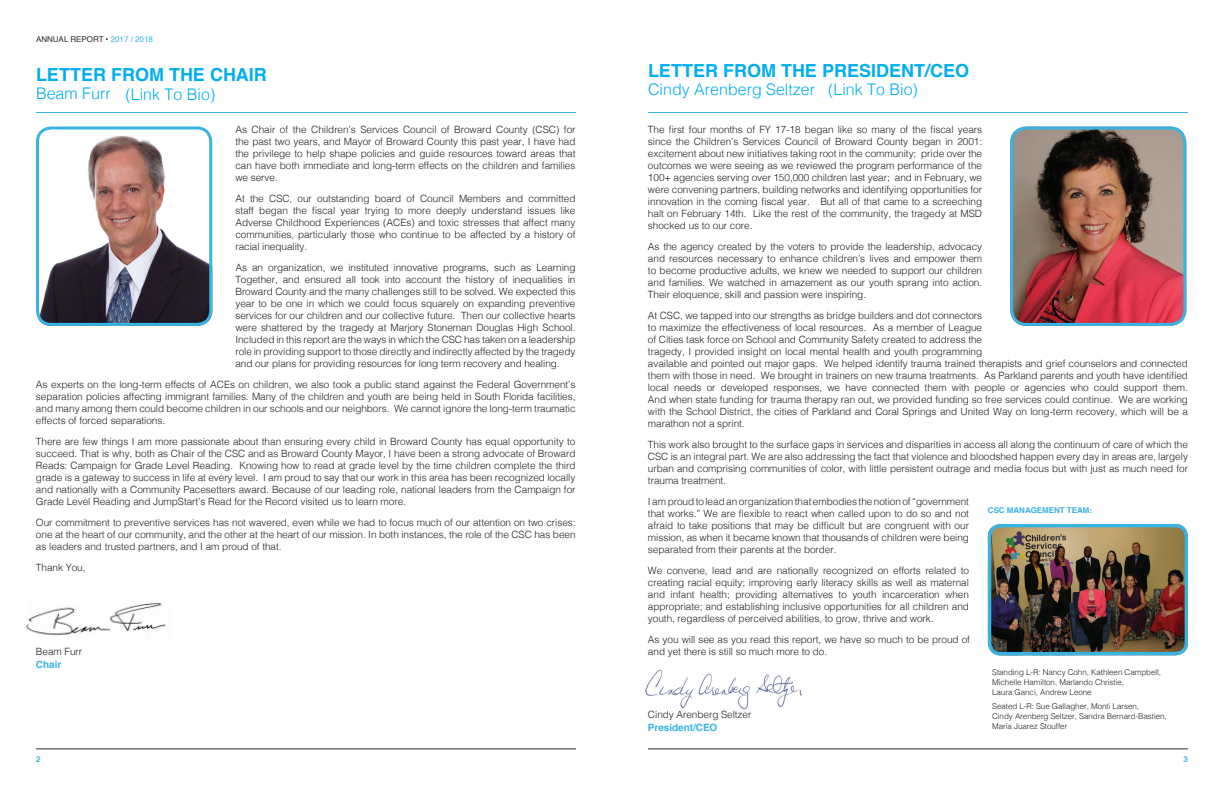
<style>
.page{position:relative;width:1224px;height:792px;background:#fff}
.page>*{position:absolute;margin:0;border:0;box-sizing:border-box;transform-origin:0 0}
.t1{font:700 18px "Helvetica";color:#00aeef}
.t2{font:300 16px "Helvetica";color:#00aeef}
.t3{font:300 10px/12px "Helvetica";letter-spacing:-.005em;color:#231f20;text-align:justify}
.t4{font:700 10px "Helvetica";letter-spacing:-.005em;color:#38b3e4}
.t5{font:300 8px/10px "Helvetica";letter-spacing:-.005em;color:#231f20}
.t6{font:8px "Helvetica";color:#2d2824}
.t7{font:700 8px "Helvetica";letter-spacing:-.005em;color:#38b3e4}
.s1{color:#38b3e4}
</style>
<div class="page">
<hr style="left:36px;top:749px;width:540px;height:1px;background:#2d2824">
<hr style="left:648px;top:749px;width:540px;height:1px;background:#2d2824">
<img style="left:645px;top:669px;width:157px;height:41px">
<img style="left:26px;top:602px;width:140px;height:35px">
<img style="left:39px;top:130px;width:173px;height:195px">
<div style="left:36px;top:126px;width:176px;height:200px;border:3px solid #38b3e4;border-radius:14px"></div>
<hr style="left:36px;top:112px;width:540px;height:1px;background:#38b3e4">
<hr style="left:648px;top:112px;width:540px;height:1px;background:#38b3e4">
<img style="left:1014px;top:130px;width:172px;height:194px">
<div style="left:1010px;top:126px;width:176px;height:200px;border:3px solid #38b3e4;border-radius:15px"></div>
<img style="left:988px;top:524px;width:200px;height:131px">
<div style="left:988px;top:524px;width:200px;height:131px;border:3px solid #38b3e4;border-radius:11px"></div>
<p class="t6" style="left:36px;top:33px;width:118px">ANNUAL REPORT • <span class="s1">2017 / 2018</span></p>
<h1 class="t1" style="left:648px;top:56px;width:323px">LETTER FROM THE PRESIDENT/CEO</h1>
<h2 class="t2" style="left:648px;top:75px;width:169px">Cindy Arenberg Seltzer</h2>
<h1 class="t1" style="left:36px;top:60px;width:232px">LETTER FROM THE CHAIR</h1>
<h2 class="t2" style="left:36px;top:80px;width:76px">Beam Furr</h2>
<h2 class="t2" style="left:126px;top:81px;width:91px">(Link To Bio)</h2>
<h2 class="t2" style="left:828px;top:75px;width:91px">(Link To Bio)</h2>
<p class="t3" style="left:235px;top:123px;width:342px">As Chair of the Children’s Services Council of Broward County (CSC) for the past two years, and Mayor of Broward County this past year, I have had the privilege to help shape policies and guide resources toward areas that can have both immediate and long-term effects on the children and families we serve.</p>
<p class="t3" style="left:235px;top:192px;width:342px">At the CSC, our outstanding board of Council Members and committed staff began the fiscal year trying to more deeply understand issues like Adverse Childhood Experiences (ACEs) and toxic stresses that affect many communities, particularly those who continue to be affected by a history of racial inequality.</p>
<p class="t3" style="left:235px;top:261px;width:342px">As an organization, we instituted innovative programs, such as Learning Together, and ensured all took into account the history of inequalities in Broward County and the many challenges still to be solved. We expected this year to be one in which we could focus squarely on expanding preventive services for our children and our collective future. Then our collective hearts were shattered by the tragedy at Marjory Stoneman Douglas High School.<br>Included in this report are the ways in which the CSC has taken on a leadership role in providing support to those directly and indirectly affected by the tragedy and our plans for providing resources for long term recovery and healing.</p>
<p class="t3" style="left:36px;top:378px;width:541px">As experts on the long-term effects of ACEs on children, we also took a public stand against the Federal Government’s separation policies affecting immigrant families. Many of the children and youth are being held in South Florida facilities, and many among them could become children in our schools and our neighbors. We cannot ignore the long-term traumatic effects of forced separations.</p>
<p class="t3" style="left:36px;top:435px;width:541px">There are few things I am more passionate about than ensuring every child in Broward County has equal opportunity to succeed. That is why, both as Chair of the CSC and as Broward County Mayor, I have been a strong advocate of Broward Reads: Campaign for Grade Level Reading. Knowing how to read at grade level by the time children complete the third grade is a gateway to success in life at every level. I am proud to say that our work in this area has been recognized locally and nationally with a Community Pacesetters award. Because of our leading role, national leaders from the Campaign for Grade Level Reading and JumpStart’s Read for the Record visited us to learn more.</p>
<p class="t3" style="left:36px;top:516px;width:541px">Our commitment to preventive services has not wavered, even while we had to focus much of our attention on two crises: one at the heart of our community, and the other at the heart of our mission. In both instances, the role of the CSC has been as leaders and trusted partners, and I am proud of that.</p>
<p class="t3" style="left:36px;top:561px;width:51px">Thank You,</p>
<p class="t3" style="left:36px;top:645px;width:48px">Beam Furr</p>
<p class="t4" style="left:36px;top:657px;width:27px">Chair</p>
<p class="t7" style="left:36px;top:753px;width:6px">2</p>
<p class="t3" style="left:648px;top:123px;width:336px">The first four months of FY 17-18 began like so many of the fiscal years since the Children’s Services Council of Broward County began in 2001: excitement about new initiatives taking root in the community; pride over the outcomes we were seeing as we reviewed the program performance of the 100+ agencies serving over 150,000 children last year; and in February, we were convening partners, building networks and identifying opportunities for innovation in the coming fiscal year. But all of that came to a screeching halt on February 14th. Like the rest of the community, the tragedy at MSD shocked us to our core.</p>
<p class="t3" style="left:648px;top:240px;width:336px">As the agency created by the voters to provide the leadership, advocacy and resources necessary to enhance children’s lives and empower them to become productive adults, we knew we needed to support our children and families. We watched in amazement as our youth sprang into action.<br>Their eloquence, skill and passion were inspiring.</p>
<p class="t3" style="left:648px;top:309px;width:542px;text-align:left">At CSC, we tapped into our strengths as bridge builders and dot connectors<br>to maximize the effectiveness of local resources. As a member of League<br>of Cities task force on School and Community Safety created to address the<br>tragedy, I provided insight on local mental health and youth programming<br>available and pointed out major gaps. We helped identify trauma trained therapists and grief counselors and connected them with those in need. We brought in trainers on new trauma treatments. As Parkland parents and youth have identified local needs or developed responses, we have connected them with people or agencies who could support them.<br>And when state funding for trauma therapy ran out, we provided funding so free services could continue. We are working with the School District, the cities of Parkland and Coral Springs and United Way on long-term recovery, which will be a marathon not a sprint.</p>
<p class="t3" style="left:648px;top:438px;width:542px">This work also brought to the surface gaps in services and disparities in access all along the continuum of care of which the CSC is an integral part. We are also addressing the fact that violence and bloodshed happen every day in areas are, largely urban and comprising communities of color, with little persistent outrage and media focus but with just as much need for trauma treatment.</p>
<p class="t3" style="left:648px;top:495px;width:323px">I am proud to lead an organization that embodies the notion of “government that works.” We are flexible to react when called upon to do so and not afraid to take positions that may be difficult but are congruent with our mission, as when it became known that thousands of children were being separated from their parents at the border.</p>
<p class="t3" style="left:648px;top:564px;width:323px">We convene, lead and are nationally recognized on efforts related to creating racial equity; improving early literacy skills as well as maternal and infant health; providing alternatives to youth incarceration when appropriate; and establishing inclusive opportunities for all children and youth, regardless of perceived abilities, to grow, thrive and work.</p>
<p class="t3" style="left:648px;top:633px;width:323px">As you will see as you read this report, we have so much to be proud of and yet there is still so much more to do.</p>
<p class="t7" style="left:988px;top:504px;width:106px">CSC MANAGEMENT TEAM:</p>
<p class="t3" style="left:648px;top:708px;width:105px">Cindy Arenberg Seltzer</p>
<p class="t4" style="left:648px;top:720px;width:71px">President/CEO</p>
<p class="t5" style="left:992px;top:666px;width:171px">Standing L-R: Nancy Cohn, Kathleen Campbell,<br>Michelle Hamilton, Marlando Christie,<br>Laura Ganci, Andrew Leone</p>
<p class="t5" style="left:992px;top:701px;width:176px">Seated L-R: Sue Gallagher, Monti Larsen,<br>Cindy Arenberg Seltzer, Sandra Bernard-Bastien,<br>Maria Juarez Stouffer</p>
<p class="t7" style="left:1184px;top:753px;width:6px">3</p>
</div>
